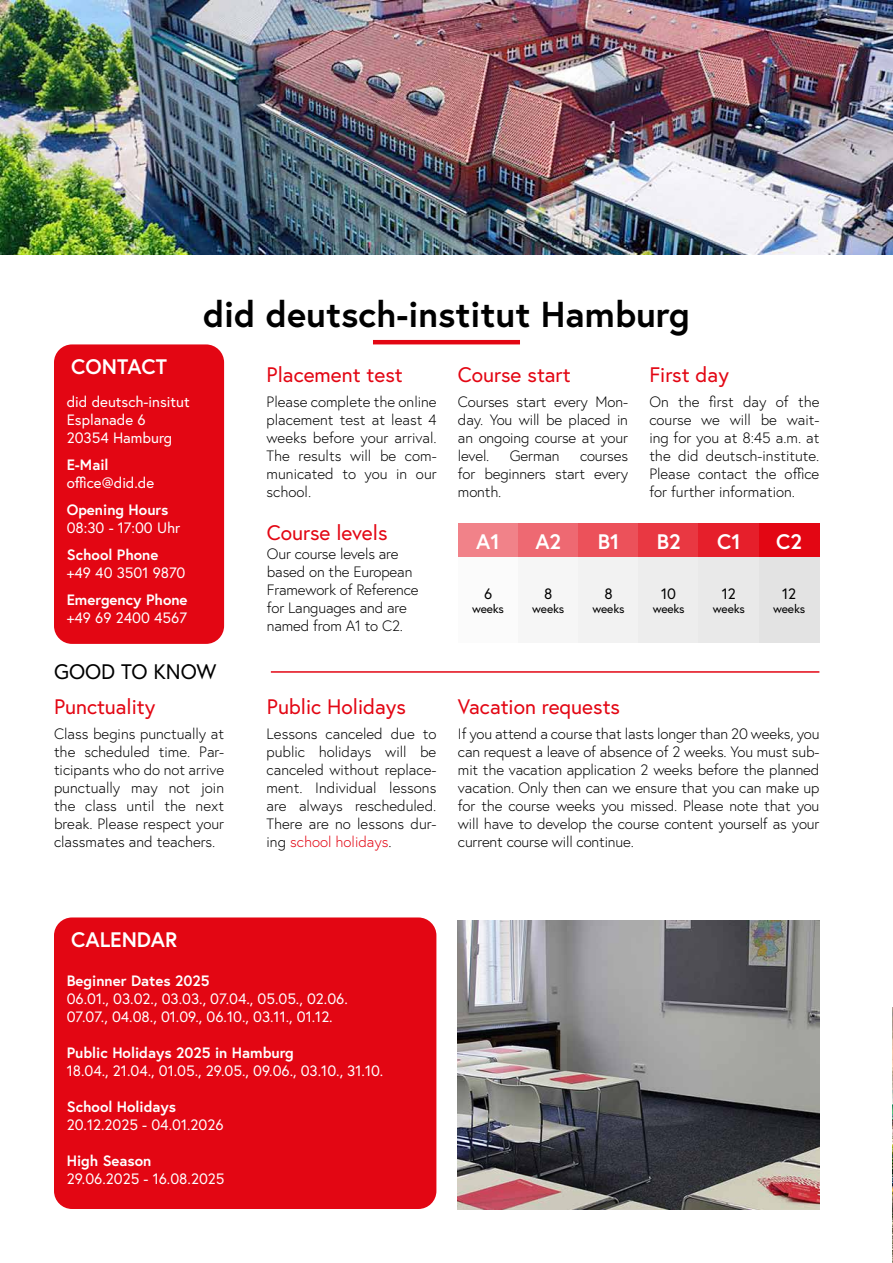
<style>
.page{position:relative;width:893px;height:1263px;background:#fff}
.page>*{position:absolute;margin:0;border:0;box-sizing:border-box;transform-origin:0 0}
.t1{font:700 36px "Europa";color:#000}
.t2{font:21px "Europa";color:#e30613}
.t3{font:700 21px "Europa";color:#fff}
.t4{font:21px "Europa";color:#000}
.t5{font:300 15px/18px "Europa";letter-spacing:-.01em;color:#000;text-align:justify}
.t6{font:15px/18px "Europa";color:#fff}
.t7{font:700 15px "Europa";color:#fff}
.t8{font:15px "Europa";color:#000}
.t9{font:12px "Europa";letter-spacing:-.015em;color:#000}
.s1{color:#e30613}
</style>
<div class="page">
<img style="left:0;top:0;width:893px;height:255px">
<img style="left:892px;top:1008px;width:1px;height:255px">
<img style="left:458px;top:920px;width:361px;height:289px">
<div style="left:54px;top:344px;width:170px;height:300px;background:#e30613;border-radius:18px"></div>
<div style="left:54px;top:917px;width:382px;height:292px;background:#e30613;border-radius:18px"></div>
<hr style="left:271px;top:671px;width:548px;height:2px;background:#e30613">
<hr style="left:373px;top:340px;width:147px;height:4px;background:#e30613">
<div style="left:458px;top:523px;width:60px;height:35px;background:#f18289"></div>
<div style="left:518px;top:523px;width:60px;height:35px;background:#ee6972"></div>
<div style="left:578px;top:523px;width:61px;height:35px;background:#ec515a"></div>
<div style="left:639px;top:523px;width:60px;height:35px;background:#e93842"></div>
<div style="left:699px;top:523px;width:60px;height:35px;background:#e61f2b"></div>
<div style="left:759px;top:523px;width:60px;height:35px;background:#e30613"></div>
<div style="left:458px;top:558px;width:60px;height:85px;background:#fbfbfb"></div>
<div style="left:518px;top:558px;width:60px;height:85px;background:#f6f6f6"></div>
<div style="left:578px;top:558px;width:61px;height:85px;background:#f2f2f2"></div>
<div style="left:639px;top:558px;width:60px;height:85px;background:#ededed"></div>
<div style="left:699px;top:558px;width:60px;height:85px;background:#e9e9e9"></div>
<div style="left:759px;top:558px;width:60px;height:85px;background:#e3e3e3"></div>
<h2 class="t3" style="left:71px;top:352px;width:97px">CONTACT</h2>
<p class="t6" style="left:67px;top:392px;width:124px">did deutsch-insitut<br>Esplanade 6<br>20354 Hamburg</p>
<p class="t7" style="left:67px;top:454px;width:43px">E-Mail</p>
<p class="t6" style="left:67px;top:473px;width:89px">office@did.de</p>
<p class="t7" style="left:67px;top:499px;width:103px">Opening Hours</p>
<p class="t6" style="left:67px;top:518px;width:115px">08:30 - 17:00 Uhr</p>
<p class="t7" style="left:67px;top:544px;width:93px">School Phone</p>
<p class="t6" style="left:67px;top:563px;width:120px">+49 40 3501 9870</p>
<p class="t7" style="left:67px;top:589px;width:122px">Emergency Phone</p>
<p class="t6" style="left:67px;top:608px;width:122px">+49 69 2400 4567</p>
<h1 class="t1" style="left:203px;top:289px;width:488px">did deutsch-institut Hamburg</h1>
<h2 class="t2" style="left:267px;top:361px;width:138px">Placement test</h2>
<p class="t5" style="left:267px;top:393px;width:172px">Please complete the online placement test at least 4 weeks before your arrival.<br>The results will be com&shy;municated to you in our school.</p>
<h2 class="t2" style="left:649px;top:361px;width:81px">First day</h2>
<p class="t5" style="left:649px;top:393px;width:172px">On the first day of the course we will be wait&shy;ing for you at 8:45 a.m. at the did deutsch-institute.<br>Please contact the office for further information.</p>
<h2 class="t2" style="left:458px;top:361px;width:114px">Course start</h2>
<p class="t5" style="left:458px;top:393px;width:172px">Courses start every Mon&shy;day. You will be placed in an ongoing course at your level.</p>
<p class="t5" style="left:510px;top:447px;width:51px">German</p>
<p class="t5" style="left:458px;top:447px;width:172px;text-indent:122px">courses for beginners start every month.</p>
<h2 class="t2" style="left:267px;top:519px;width:122px">Course levels</h2>
<p class="t5" style="left:267px;top:545px;width:153px;text-align:left">Our course levels are based on the European<br>Framework of Reference for Languages and are named from A1 to C2.</p>
<h2 class="t3" style="left:476px;top:527px;width:25px">A1</h2>
<h2 class="t3" style="left:535px;top:527px;width:27px">A2</h2>
<h2 class="t3" style="left:598px;top:527px;width:23px">B1</h2>
<h2 class="t3" style="left:657px;top:527px;width:26px">B2</h2>
<h2 class="t3" style="left:717px;top:527px;width:25px">C1</h2>
<h2 class="t3" style="left:776px;top:527px;width:27px">C2</h2>
<p class="t8" style="left:484px;top:584px;width:10px">6</p>
<p class="t9" style="left:472px;top:601px;width:34px">weeks</p>
<p class="t8" style="left:544px;top:584px;width:10px">8</p>
<p class="t9" style="left:532px;top:601px;width:34px">weeks</p>
<p class="t8" style="left:604px;top:584px;width:10px">8</p>
<p class="t9" style="left:592px;top:601px;width:34px">weeks</p>
<p class="t8" style="left:661px;top:584px;width:16px">10</p>
<p class="t9" style="left:653px;top:601px;width:34px">weeks</p>
<p class="t8" style="left:722px;top:584px;width:15px">12</p>
<p class="t9" style="left:713px;top:601px;width:34px">weeks</p>
<p class="t8" style="left:782px;top:584px;width:15px">12</p>
<p class="t9" style="left:773px;top:601px;width:34px">weeks</p>
<h2 class="t4" style="left:54px;top:658px;width:164px">GOOD TO KNOW</h2>
<h2 class="t2" style="left:54px;top:693px;width:103px">Punctuality</h2>
<p class="t5" style="left:54px;top:724px;width:172px">Class begins punctually at the scheduled time. Par&shy;ticipants who do not arrive punctually may not join the class until the next break. Please respect your classmates and teachers.</p>
<h2 class="t2" style="left:267px;top:693px;width:140px">Public Holidays</h2>
<p class="t5" style="left:267px;top:724px;width:171px">Lessons canceled due to public holidays will be canceled without replace&shy;ment. Individual lessons are always rescheduled.<br>There are no lessons dur&shy;ing <span class="s1">school holidays</span>.</p>
<h2 class="t2" style="left:458px;top:693px;width:164px">Vacation requests</h2>
<p class="t5" style="left:458px;top:724px;width:363px">If you attend a course that lasts longer than 20 weeks, you can request a leave of absence of 2 weeks. You must sub&shy;mit the vacation application 2 weeks before the planned vacation. Only then can we ensure that you can make up for the course weeks you missed. Please note that you will have to develop the course content yourself as your current course will continue.</p>
<h2 class="t3" style="left:71px;top:925px;width:108px">CALENDAR</h2>
<p class="t7" style="left:67px;top:971px;width:144px">Beginner Dates 2025</p>
<p class="t6" style="left:67px;top:990px;width:283px">06.01., 03.02., 03.03., 07.04., 05.05., 02.06.<br>07.07., 04.08., 01.09., 06.10., 03.11., 01.12.</p>
<p class="t7" style="left:67px;top:1043px;width:229px">Public Holidays 2025 in Hamburg</p>
<p class="t6" style="left:67px;top:1062px;width:318px">18.04., 21.04., 01.05., 29.05., 09.06., 03.10., 31.10.</p>
<p class="t7" style="left:67px;top:1097px;width:111px">School Holidays</p>
<p class="t6" style="left:67px;top:1116px;width:158px">20.12.2025 - 04.01.2026</p>
<p class="t7" style="left:67px;top:1151px;width:86px">High Season</p>
<p class="t6" style="left:67px;top:1170px;width:159px">29.06.2025 - 16.08.2025</p>
</div>
